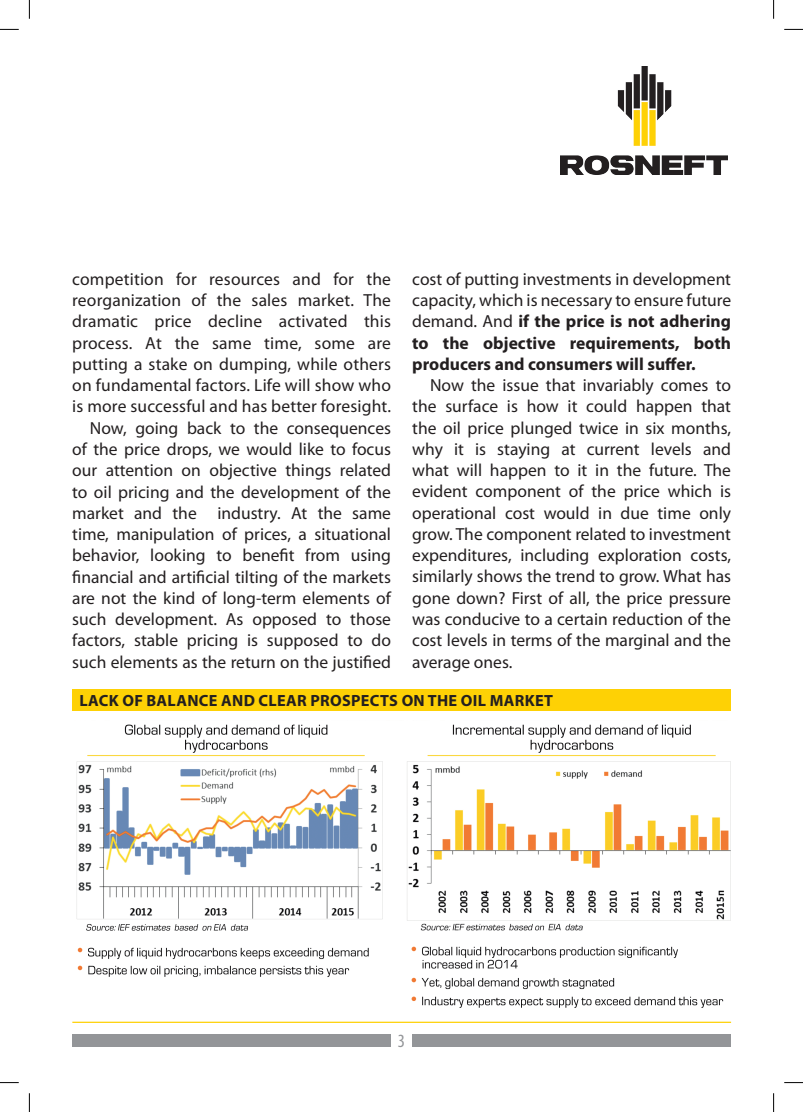
<style>
.page{position:relative;width:803px;height:1112px;background:#fff}
.page>*{position:absolute;margin:0;border:0;box-sizing:border-box;transform-origin:0 0}
.t1{font:condensed 18.75px "Myriad Pro";color:#939598}
.t2{font:17.5px/21.2px "Myriad Pro";color:#231f20;text-align:justify}
.t3{font:700 16.25px "Myriad Pro";letter-spacing:.02em;color:#231f20}
.s1{font-weight:700}
</style>
<div class="page">
<div style="left:72px;top:1034px;width:319px;height:12px;background:#939598"></div>
<div style="left:412px;top:1034px;width:319px;height:12px;background:#939598"></div>
<img style="left:561px;top:67px;width:167px;height:107px">
<img style="left:76px;top:724px;width:655px;height:284px">
<div style="left:72px;top:688px;width:659px;height:22px;background:#fed105"></div>
<hr style="left:72px;top:1021px;width:659px;height:1px;background:#fed105">
<svg style="left:0;top:29px;width:19px;height:1px"></svg>
<svg style="left:784px;top:29px;width:19px;height:1px"></svg>
<svg style="left:0;top:1082px;width:19px;height:1px"></svg>
<svg style="left:784px;top:1082px;width:19px;height:1px"></svg>
<svg style="left:29px;top:0;width:1px;height:19px"></svg>
<svg style="left:29px;top:1093px;width:1px;height:18px"></svg>
<svg style="left:773px;top:0;width:1px;height:19px"></svg>
<svg style="left:773px;top:1093px;width:1px;height:18px"></svg>
<p class="t2" style="left:72px;top:268px;width:321px;text-align:right">competition for resources and for the reorganization of the sales market. The dramatic price decline activated this process. At the same time, some are putting a stake on dumping, while others on fundamental factors. Life will show who is more successful and has better foresight.<br>Now, going back to the consequences of the price drops, we would like to focus our attention on objective things related to oil pricing and the development of the market and the industry. At the same time, manipulation of prices, a situational behavior, looking to benefit from using financial and artificial tilting of the markets are not the kind of long-term elements of such development. As opposed to those factors, stable pricing is supposed to do such elements as the return on the justified</p>
<p class="t2" style="left:412px;top:268px;width:320px">cost of putting investments in development capacity, which is necessary to ensure future demand. And <span class="s1">if the price is not adhering to the objective requirements, both producers and consumers will suffer.</span></p>
<p class="t2" style="left:412px;top:374px;width:320px;text-indent:18px">Now the issue that invariably comes to the surface is how it could happen that the oil price plunged twice in six months, why it is staying at current levels and what will happen to it in the future. The evident component of the price which is operational cost would in due time only grow. The component related to investment expenditures, including exploration costs, similarly shows the trend to grow. What has gone down? First of all, the price pressure was conducive to a certain reduction of the cost levels in terms of the marginal and the average ones.</p>
<p class="t3" style="left:80px;top:689px;width:472px">Lack of balance and clear prospects on the oil market</p>
<p class="t1" style="left:398px;top:1030px;width:9px">3</p>
</div>
